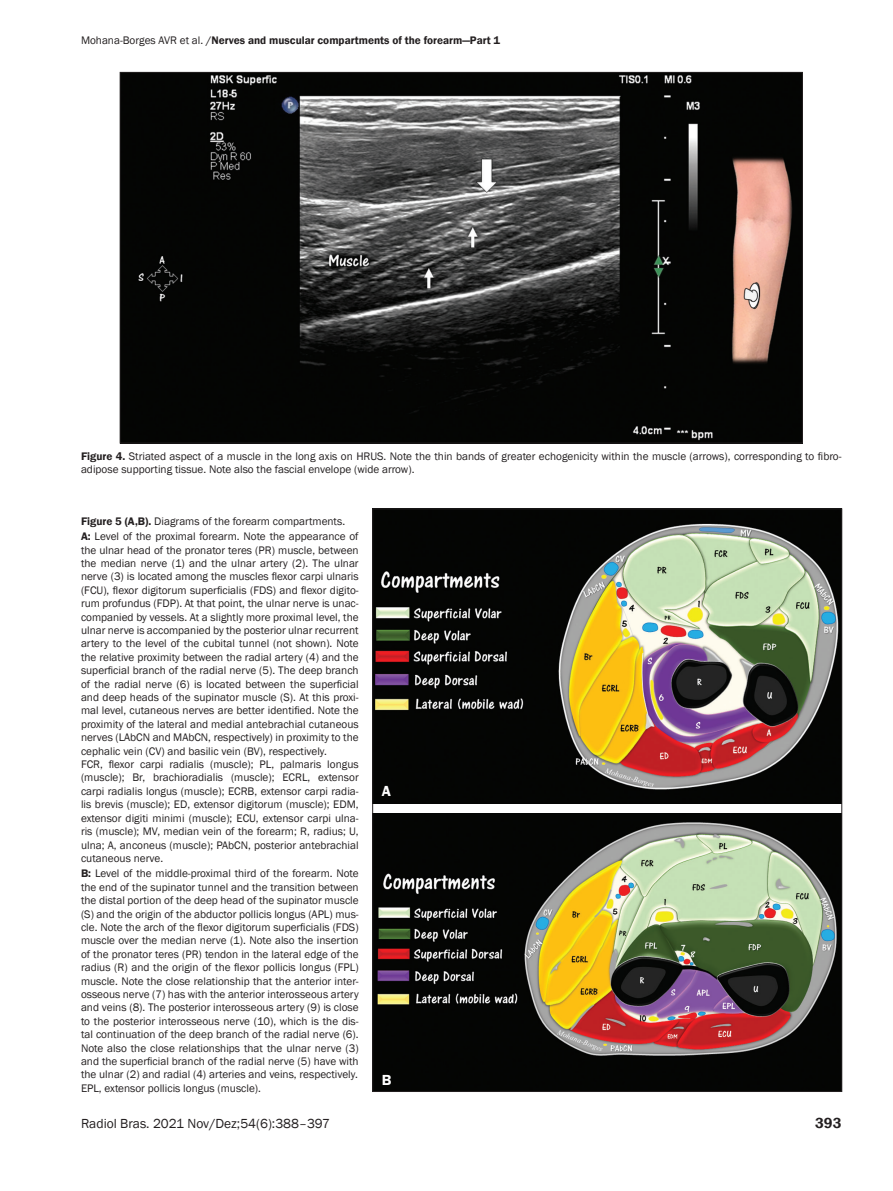
<style>
.page{position:relative;width:893px;height:1191px;background:#fff}
.page>*{position:absolute;margin:0;border:0;box-sizing:border-box;transform-origin:0 0}
.t1{font:600 15px "Franklin Gothic";color:#231f20}
.t2{font:600 15px "Franklin Gothic";color:#fff}
.t3{font:13.5px "Franklin Gothic";color:#231f20}
.t4{font:11.25px/13.4px "Franklin Gothic";color:#231f20}
.t5{font:600 11.25px "Franklin Gothic";color:#231f20}
.s1{font-weight:400}
.s2{font-weight:500}
.s3{font-weight:600}
</style>
<div class="page">
<img style="left:122px;top:74px;width:679px;height:367px">
<img style="left:374px;top:813px;width:466px;height:276px">
<img style="left:374px;top:510px;width:466px;height:293px">
<p class="t5" style="left:81px;top:33px;width:421px"><span class="s1">Mohana-Borges AVR et al.</span> <span class="s2">/</span>Nerves and muscular compartments of the forearm—Part 1</p>
<p class="t4" style="left:81px;top:449px;width:762px"><span class="s3">Figure 4.</span> Striated aspect of a muscle in the long axis on HRUS. Note the thin bands of greater echogenicity within the muscle (arrows), corresponding to fibro&shy;adipose supporting tissue. Note also the fascial envelope (wide arrow).</p>
<p class="t4" style="left:81px;top:513px;width:279px;line-height:15.6px"><span class="s3">Figure 5 (A,B).</span> Diagrams of the forearm compartments.<br><span class="s3">A:</span> Level of the proximal forearm. Note the appearance of</p>
<p class="t4" style="left:81px;top:543px;width:279px">the ulnar head of the pronator teres (PR) muscle, between the median nerve (1) and the ulnar artery (2). The ulnar nerve (3) is located among the muscles flexor carpi ulnaris (FCU), flexor digitorum superficialis (FDS) and flexor digito&shy;rum profundus (FDP). At that point, the ulnar nerve is unac&shy;companied by vessels. At a slightly more proximal level, the ulnar nerve is accompanied by the posterior ulnar recurrent artery to the level of the cubital tunnel (not shown). Note the relative proximity between the radial artery (4) and the superficial branch of the radial nerve (5). The deep branch of the radial nerve (6) is located between the superficial and deep heads of the supinator muscle (S). At this proxi&shy;mal level, cutaneous nerves are better identified. Note the proximity of the lateral and medial antebrachial cutaneous nerves (LAbCN and MAbCN, respectively) in proximity to the cephalic vein (CV) and basilic vein (BV), respectively.<br>FCR, flexor carpi radialis (muscle); PL, palmaris longus (muscle); Br, brachioradialis (muscle); ECRL, extensor carpi radialis longus (muscle); ECRB, extensor carpi radia&shy;lis brevis (muscle); ED, extensor digitorum (muscle); EDM, extensor digiti minimi (muscle); ECU, extensor carpi ulna&shy;ris (muscle); MV, median vein of the forearm; R, radius; U, ulna; A, anconeus (muscle); PAbCN, posterior antebrachial cutaneous nerve.</p>
<p class="t4" style="left:81px;top:867px;width:279px;text-align:justify"><span class="s3">B:</span> Level of the middle-proximal third of the forearm. Note the end of the supinator tunnel and the transition between the distal portion of the deep head of the supinator muscle (S) and the origin of the abductor pollicis longus (APL) mus&shy;cle. Note the arch of the flexor digitorum superficialis (FDS) muscle over the median nerve (1). Note also the insertion of the pronator teres (PR) tendon in the lateral edge of the radius (R) and the origin of the flexor pollicis longus (FPL) muscle. Note the close relationship that the anterior inter&shy;osseous nerve (7) has with the anterior interosseous artery and veins (8). The posterior interosseous artery (9) is close to the posterior interosseous nerve (10), which is the dis&shy;tal continuation of the deep branch of the radial nerve (6).<br>Note also the close relationships that the ulnar nerve (3) and the superficial branch of the radial nerve (5) have with the ulnar (2) and radial (4) arteries and veins, respectively.<br>EPL, extensor pollicis longus (muscle).</p>
<h1 class="t2" style="left:382px;top:781px;width:11px">A</h1>
<h1 class="t2" style="left:382px;top:1070px;width:11px">B</h1>
<p class="t3" style="left:81px;top:1114px;width:250px">Radiol Bras. 2021 Nov/Dez;54(6):388–397</p>
<h1 class="t1" style="left:815px;top:1113px;width:28px">393</h1>
</div>
